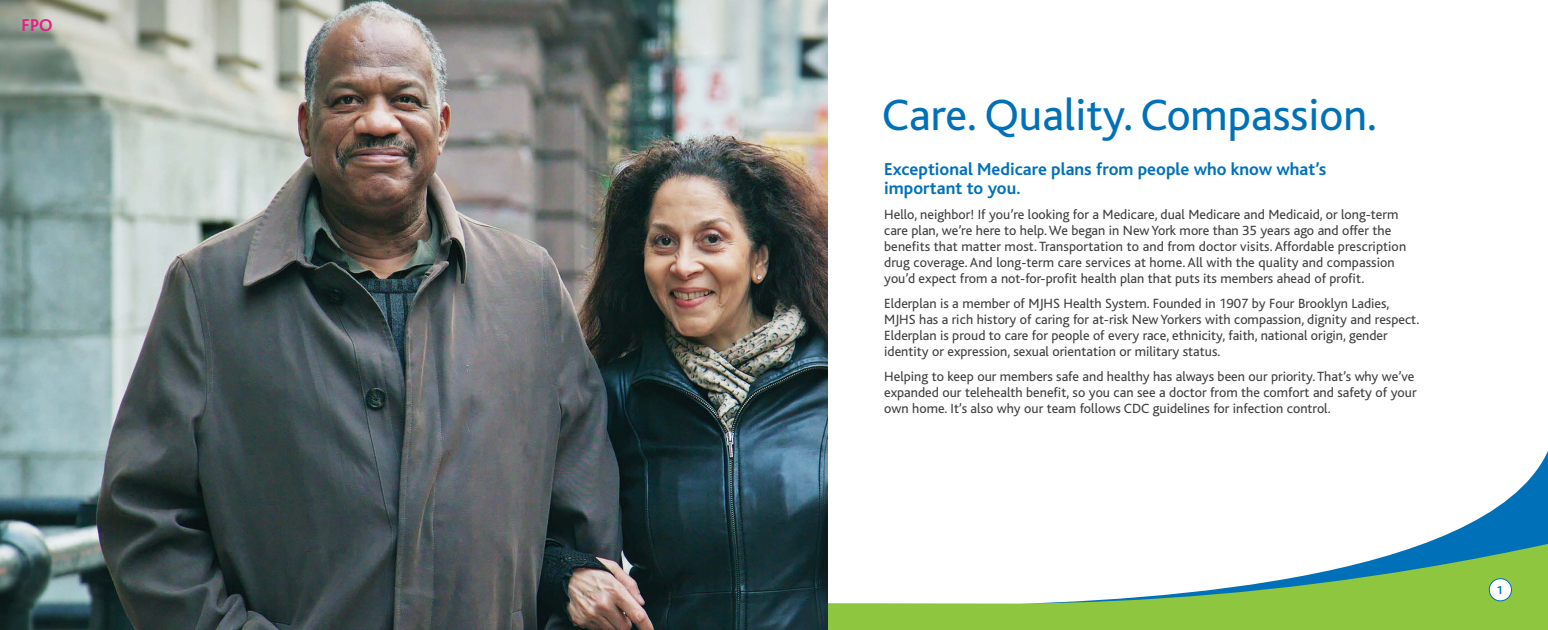
<style>
.page{position:relative;width:1548px;height:630px;background:#fff}
.page>*{position:absolute;margin:0;border:0;box-sizing:border-box;transform-origin:0 0}
.t1{font:46px "Bliss";color:#0071b9}
.t2{font:700 18px/19px "Bliss";color:#0071b9}
.t3{font:700 18px "Bliss";color:#e32085}
.t4{font:14px/16px "Bliss";color:#414042}
.t5{font:700 12px "Bliss";color:#0071b9}
</style>
<div class="page">
<svg style="left:1428px;top:451px;width:120px;height:91px"></svg>
<svg style="left:828px;top:542px;width:720px;height:88px"></svg>
<div style="left:1489px;top:579px;width:23px;height:22px;background:#fff;border-radius:50%"></div>
<div style="left:1489px;top:578px;width:23px;height:23px;border:1px solid #0071b9;border-radius:50%"></div>
<img style="left:0;top:0;width:828px;height:630px">
<p class="t3" style="left:22px;top:15px;width:33px">FPO</p>
<h1 class="t1" style="left:882px;top:91px;width:496px">Care. Quality. Compassion.</h1>
<p class="t2" style="left:884px;top:160px;width:444px">Exceptional Medicare plans from people who know what’s important to you.</p>
<p class="t4" style="left:884px;top:206px;width:524px">Hello, neighbor! If you’re looking for a Medicare, dual Medicare and Medicaid, or long-term care plan, we’re here to help. We began in New York more than 35 years ago and offer the benefits that matter most. Transportation to and from doctor visits. Affordable prescription drug coverage. And long-term care services at home. All with the quality and compassion you’d expect from a not-for-profit health plan that puts its members ahead of profit.</p>
<p class="t4" style="left:884px;top:295px;width:537px">Elderplan is a member of MJHS Health System. Founded in 1907 by Four Brooklyn Ladies, MJHS has a rich history of caring for at-risk New Yorkers with compassion, dignity and respect.<br>Elderplan is proud to care for people of every race, ethnicity, faith, national origin, gender identity or expression, sexual orientation or military status.</p>
<p class="t4" style="left:884px;top:368px;width:534px">Helping to keep our members safe and healthy has always been our priority. That’s why we’ve expanded our telehealth benefit, so you can see a doctor from the comfort and safety of your own home. It’s also why our team follows CDC guidelines for infection control.</p>
<p class="t5" style="left:1497px;top:584px;width:8px">1</p>
</div>
